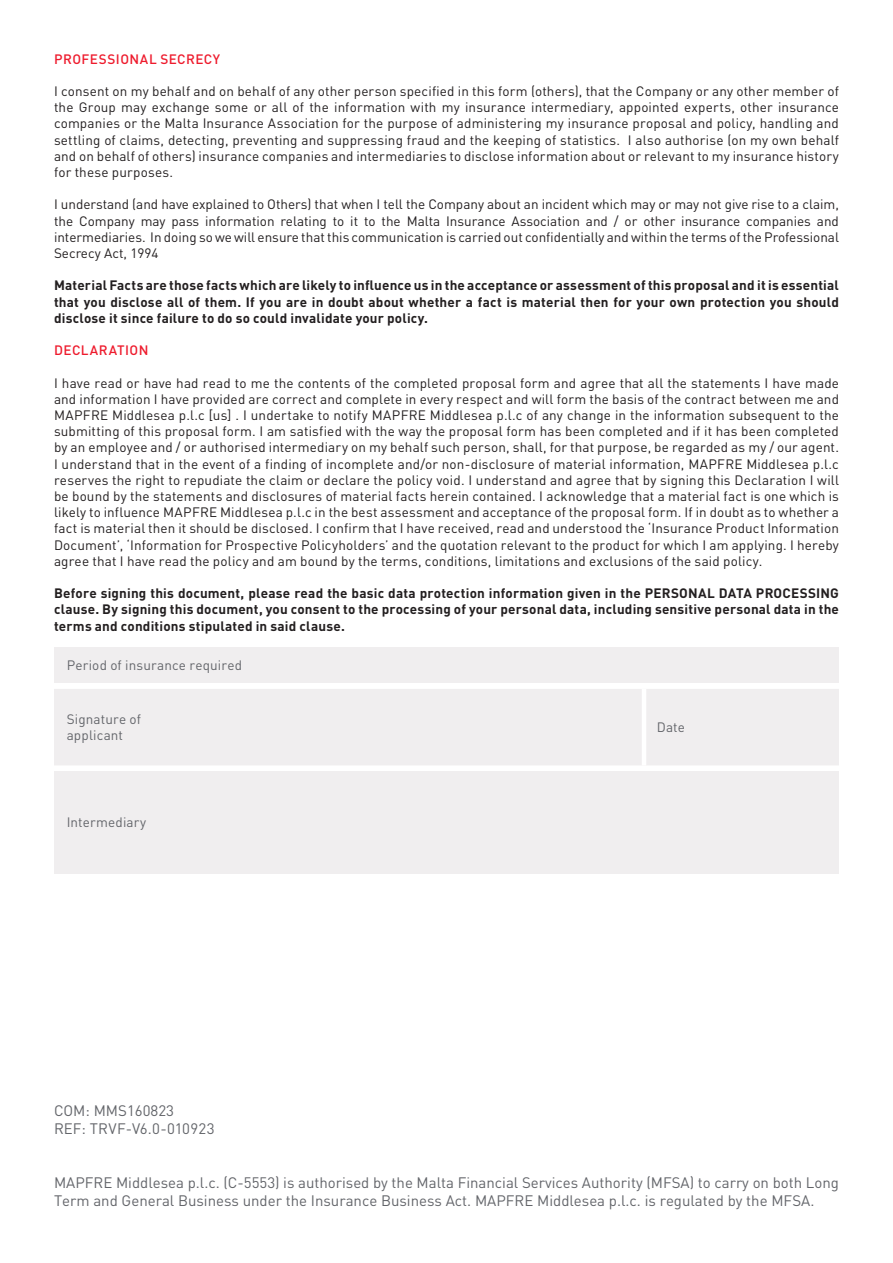
<style>
.page{position:relative;width:893px;height:1263px;background:#fff}
.page>*{position:absolute;margin:0;border:0;box-sizing:border-box;transform-origin:0 0}
.Body_text{font:15px/18px "DIN Pro";color:#63656a}
.Body_text-2{font:15px "DIN Pro";letter-spacing:.02em;color:#63656a}
.Body_text-3{font:13.5px/16.2px "DIN Pro";color:#231f20;text-align:justify}
.Text{font:13.5px/16.2px "DIN Pro";letter-spacing:.01em;color:#231f20;text-align:justify}
.Text-2{font:700 13.5px/16.2px "DIN Pro";letter-spacing:.015em;color:#231f20;text-align:justify}
.Body_text-4{font:700 13.5px/16.2px "DIN Pro";letter-spacing:.015em;color:#231f20;text-align:justify}
.Body_text-5{font:13.5px "DIN Pro";letter-spacing:.01em;color:#63656a}
.Text-3{font:500 13.5px "DIN Pro";letter-spacing:.035em;color:#ee1b2d}
</style>
<div class="page">
<div style="left:54px;top:647px;width:785px;height:36px;background:#f0eeef"></div>
<div style="left:54px;top:689px;width:785px;height:76px;background:#f0eeef"></div>
<hr style="left:642px;top:689px;width:4px;height:76px;background:#fff">
<div style="left:54px;top:771px;width:785px;height:102px;background:#f0eeef"></div>
<p class="Text-3" style="left:54px;top:48px;width:167px">PROFESSIONAL SECRECY</p>
<p class="Text" style="left:54px;top:82px;width:787px">I consent on my behalf and on behalf of any other person specified in this form (others), that the Company or any other member of the Group may exchange some or all of the information with my insurance intermediary, appointed experts, other insurance companies or the Malta Insurance Association for the purpose of administering my insurance proposal and policy, handling and settling of claims, detecting, preventing and suppressing fraud and the keeping of statistics. I also authorise (on my own behalf and on behalf of others) insurance companies and intermediaries to disclose information about or relevant to my insurance history for these purposes.</p>
<p class="Body_text-3" style="left:54px;top:195px;width:786px">I understand (and have explained to Others) that when I tell the Company about an incident which may or may not give rise to a claim, the Company may pass information relating to it to the Malta Insurance Association and / or other insurance companies and intermediaries. In doing so we will ensure that this communication is carried out confidentially and within the terms of the Professional Secrecy Act, 1994</p>
<p class="Text-2" style="left:54px;top:276px;width:786px">Material Facts are those facts which are likely to influence us in the acceptance or assessment of this proposal and it is essential that you disclose all of them. If you are in doubt about whether a fact is material then for your own protection you should disclose it since failure to do so could invalidate your policy.</p>
<p class="Text-3" style="left:54px;top:339px;width:96px">DECLARATION</p>
<p class="Body_text-3" style="left:54px;top:373px;width:786px">I have read or have had read to me the contents of the completed proposal form and agree that all the statements I have made and information I have provided are correct and complete in every respect and will form the basis of the contract between me and MAPFRE Middlesea p.l.c [us] . I undertake to notify MAPFRE Middlesea p.l.c of any change in the information subsequent to the submitting of this proposal form. I am satisfied with the way the proposal form has been completed and if it has been completed by an employee and / or authorised intermediary on my behalf such person, shall, for that purpose, be regarded as my / our agent.<br>I understand that in the event of a finding of incomplete and/or non-disclosure of material information, MAPFRE Middlesea p.l.c reserves the right to repudiate the claim or declare the policy void. I understand and agree that by signing this Declaration I will be bound by the statements and disclosures of material facts herein contained. I acknowledge that a material fact is one which is likely to influence MAPFRE Middlesea p.l.c in the best assessment and acceptance of the proposal form. If in doubt as to whether a fact is material then it should be disclosed. I confirm that I have received, read and understood the ‘Insurance Product Information Document’, ‘Information for Prospective Policyholders’ and the quotation relevant to the product for which I am applying. I hereby agree that I have read the policy and am bound by the terms, conditions, limitations and exclusions of the said policy.</p>
<p class="Body_text-4" style="left:54px;top:584px;width:786px">Before signing this document, please read the basic data protection information given in the PERSONAL DATA PROCESSING clause. By signing this document, you consent to the processing of your personal data, including sensitive personal data in the terms and conditions stipulated in said clause.</p>
<p class="Body_text-5" style="left:67px;top:654px;width:177px">Period of insurance required</p>
<p class="Body_text-5" style="left:67px;top:708px;width:76px">Signature of</p>
<p class="Body_text-5" style="left:67px;top:724px;width:58px">applicant</p>
<p class="Body_text-5" style="left:67px;top:812px;width:81px">Intermediary</p>
<p class="Body_text" style="left:54px;top:1100px;width:122px">COM: MMS160823</p>
<p class="Body_text-2" style="left:54px;top:1117px;width:162px">REF: TRVF-V6.0-010923</p>
<p class="Body_text-5" style="left:657px;top:716px;width:30px">Date</p>
<p class="Body_text" style="left:54px;top:1172px;width:786px">MAPFRE Middlesea p.l.c. (C-5553) is authorised by the Malta Financial Services Authority (MFSA) to carry on both Long<br>Term and General Business under the Insurance Business Act. MAPFRE Middlesea p.l.c. is regulated by the MFSA.</p>
</div>
